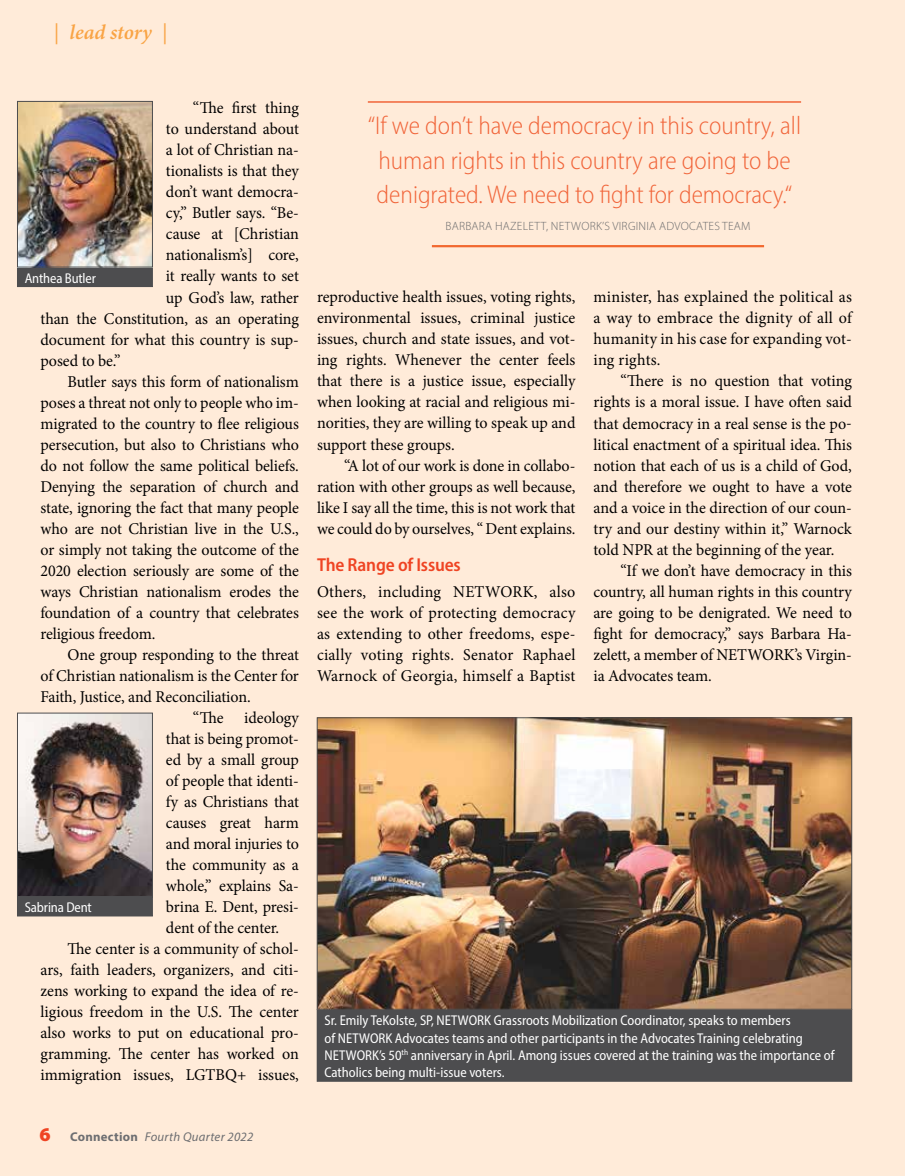
<style>
.page{position:relative;width:906px;height:1176px;background:#fff}
.page>*{position:absolute;margin:0;border:0;box-sizing:border-box;transform-origin:0 0}
.t1{font:300 semi-condensed 25.65px/34.2px "Myriad Pro";color:#f16439;text-align:center}
.t2{font:italic 600 21px "Minion Pro";letter-spacing:-.005em;color:#f9a445}
.t3{font:600 semi-condensed 18.75px "Myriad Pro";letter-spacing:-.01em;color:#ef4423}
.t4{font:16.5px/21px "Minion Pro";letter-spacing:-.005em;color:#000;text-align:justify}
.t5{font:semi-condensed 14.25px/17.4px "Myriad Pro";color:#fff}
.t6{font:italic 12.75px "Myriad Pro";letter-spacing:.02em;color:#6d6e71}
.t7{font:300 12px "Myriad Pro";letter-spacing:.02em;color:#696a6c}
.s1{font-weight:500;font-style:normal;font-stretch:condensed}
.s2{font-weight:900;font-style:normal;font-size:19.5px;color:#ef4423}
.s3{font-weight:700;font-style:normal}
</style>
<div class="page">
<div style="left:0;top:0;width:904px;height:1175px;background:#ffebd9"></div>
<div style="left:17px;top:267px;width:135px;height:19px;background:#4d4d4f"></div>
<div style="left:17px;top:267px;width:135px;height:20px;border:1px solid #4d4d4f"></div>
<img style="left:19px;top:103px;width:131px;height:162px">
<div style="left:17px;top:101px;width:135px;height:166px;border:1px solid #4d4d4f"></div>
<div style="left:17px;top:896px;width:135px;height:19px;background:#4d4d4f"></div>
<img style="left:19px;top:714px;width:131px;height:180px">
<div style="left:17px;top:712px;width:135px;height:184px;border:1px solid #4d4d4f"></div>
<div style="left:317px;top:1009px;width:534px;height:71px;background:#4d4d4f"></div>
<div style="left:317px;top:1009px;width:534px;height:72px;border:1px solid #4d4d4f"></div>
<img style="left:319px;top:719px;width:530px;height:288px">
<div style="left:317px;top:717px;width:534px;height:292px;border:1px solid #4d4d4f"></div>
<hr style="left:367px;top:101px;width:433px;height:2px;background:#f16439">
<hr style="left:431px;top:245px;width:332px;height:2px;background:#f2682f">
<p class="t2" style="left:54px;top:18px;width:115px"><span class="s1">|</span> lead story <span class="s1">|</span></p>
<p class="t4" style="left:193px;top:98px;width:107px">“The first thing</p>
<p class="t4" style="left:166px;top:119px;width:134px">to understand about</p>
<p class="t4" style="left:166px;top:140px;width:134px">a lot of Christian na-</p>
<p class="t4" style="left:166px;top:161px;width:134px">tionalists is that they</p>
<p class="t4" style="left:166px;top:182px;width:134px">don’t want democra-</p>
<p class="t4" style="left:166px;top:203px;width:134px">cy,” Butler says. “Be-</p>
<p class="t4" style="left:166px;top:224px;width:134px">cause at [Christian</p>
<p class="t4" style="left:166px;top:245px;width:134px">nationalism’s] core,</p>
<p class="t4" style="left:166px;top:266px;width:134px">it really wants to set</p>
<p class="t4" style="left:166px;top:287px;width:134px">up God’s law, rather</p>
<p class="t4" style="left:40px;top:308px;width:260px">than the Constitution, as an operating</p>
<p class="t4" style="left:40px;top:329px;width:260px">document for what this country is sup-</p>
<p class="t4" style="left:40px;top:350px;width:82px">posed to be.”</p>
<p class="t4" style="left:67px;top:371px;width:233px">Butler says this form of nationalism</p>
<p class="t4" style="left:40px;top:392px;width:260px">poses a threat not only to people who im-</p>
<p class="t4" style="left:40px;top:413px;width:260px">migrated to the country to flee religious</p>
<p class="t4" style="left:40px;top:434px;width:260px">persecution, but also to Christians who</p>
<p class="t4" style="left:40px;top:455px;width:260px">do not follow the same political beliefs.</p>
<p class="t4" style="left:40px;top:476px;width:260px">Denying the separation of church and</p>
<p class="t4" style="left:40px;top:497px;width:260px">state, ignoring the fact that many people</p>
<p class="t4" style="left:40px;top:518px;width:260px">who are not Christian live in the U.S.,</p>
<p class="t4" style="left:40px;top:539px;width:260px">or simply not taking the outcome of the</p>
<p class="t4" style="left:40px;top:560px;width:260px">2020 election seriously are some of the</p>
<p class="t4" style="left:40px;top:581px;width:260px">ways Christian nationalism erodes the</p>
<p class="t4" style="left:40px;top:602px;width:260px">foundation of a country that celebrates</p>
<p class="t4" style="left:40px;top:623px;width:116px">religious freedom.</p>
<p class="t4" style="left:67px;top:644px;width:233px">One group responding to the threat</p>
<p class="t4" style="left:40px;top:665px;width:260px">of Christian nationalism is the Center for</p>
<p class="t4" style="left:40px;top:686px;width:212px">Faith, Justice, and Reconciliation.</p>
<p class="t4" style="left:193px;top:707px;width:32px">“The</p>
<p class="t4" style="left:244px;top:707px;width:56px">ideology</p>
<p class="t4" style="left:166px;top:728px;width:134px">that is being promot-</p>
<p class="t4" style="left:166px;top:749px;width:134px">ed by a small group</p>
<p class="t4" style="left:166px;top:770px;width:134px">of people that identi-</p>
<p class="t4" style="left:166px;top:791px;width:134px">fy as Christians that</p>
<p class="t4" style="left:166px;top:812px;width:134px">causes great harm</p>
<p class="t4" style="left:166px;top:833px;width:134px">and moral injuries to</p>
<p class="t4" style="left:166px;top:854px;width:134px">the community as a</p>
<p class="t4" style="left:166px;top:875px;width:134px">whole,” explains Sa-</p>
<p class="t4" style="left:166px;top:896px;width:134px">brina E. Dent, presi-</p>
<p class="t4" style="left:166px;top:917px;width:115px">dent of the center.</p>
<p class="t4" style="left:67px;top:938px;width:233px">The center is a community of schol-</p>
<p class="t4" style="left:40px;top:959px;width:260px">ars, faith leaders, organizers, and citi-</p>
<p class="t4" style="left:40px;top:980px;width:260px">zens working to expand the idea of re-</p>
<p class="t4" style="left:40px;top:1001px;width:260px">ligious freedom in the U.S. The center</p>
<p class="t4" style="left:40px;top:1022px;width:260px">also works to put on educational pro-</p>
<p class="t4" style="left:40px;top:1043px;width:260px">gramming. The center has worked on</p>
<p class="t4" style="left:40px;top:1064px;width:260px">immigration issues, LGTBQ+ issues,</p>
<p class="t5" style="left:25px;top:269px;width:73px">Anthea Butler</p>
<p class="t5" style="left:25px;top:898px;width:68px">Sabrina Dent</p>
<p class="t6" style="left:40px;top:1128px;width:215px"><span class="s2">6</span> <span class="s3">Connection</span> Fourth Quarter 2022</p>
<h1 class="t1" style="left:367px;top:108px;width:434px">“If we don’t have democracy in this country, all human rights in this country are going to be denigrated. We need to fight for democracy.“</h1>
<p class="t7" style="left:445px;top:219px;width:306px">BARBARA HAZELETT, NETWORK’S VIRGINIA ADVOCATES TEAM</p>
<p class="t4" style="left:317px;top:286px;width:260px">reproductive health issues, voting rights, environmental issues, criminal justice issues, church and state issues, and vot&shy;ing rights. Whenever the center feels that there is a justice issue, especially when looking at racial and religious mi&shy;norities, they are willing to speak up and support these groups.</p>
<p class="t4" style="left:317px;top:454px;width:260px;text-indent:27px">“A lot of our work is done in collabo&shy;ration with other groups as well because, like I say all the time, this is not work that we could do by ourselves, “ Dent explains.</p>
<p class="t3" style="left:317px;top:553px;width:145px">The Range of Issues</p>
<p class="t4" style="left:317px;top:581px;width:260px">Others, including NETWORK, also see the work of protecting democracy as extending to other freedoms, espe&shy;cially voting rights. Senator Raphael Warnock of Georgia, himself a Baptist</p>
<p class="t4" style="left:593px;top:286px;width:260px">minister, has explained the political as a way to embrace the dignity of all of humanity in his case for expanding vot&shy;ing rights.</p>
<p class="t4" style="left:593px;top:370px;width:260px;text-indent:27px">“There is no question that voting rights is a moral issue. I have often said that democracy in a real sense is the po&shy;litical enactment of a spiritual idea. This notion that each of us is a child of God, and therefore we ought to have a vote and a voice in the direction of our coun&shy;try and our destiny within it,” Warnock told NPR at the beginning of the year.</p>
<p class="t4" style="left:593px;top:559px;width:260px;text-indent:27px">“If we don’t have democracy in this country, all human rights in this country are going to be denigrated. We need to fight for democracy,” says Barbara Ha&shy;zelett, a member of NETWORK’s Virgin&shy;ia Advocates team.</p>
<p class="t5" style="left:324px;top:1011px;width:511px">Sr. Emily TeKolste, SP, NETWORK Grassroots Mobilization Coordinator, speaks to members<br>of NETWORK Advocates teams and other participants in the Advocates Training celebrating NETWORK’s 50<sup>th</sup> anniversary in April. Among issues covered at the training was the importance of Catholics being multi-issue voters.</p>
</div>
